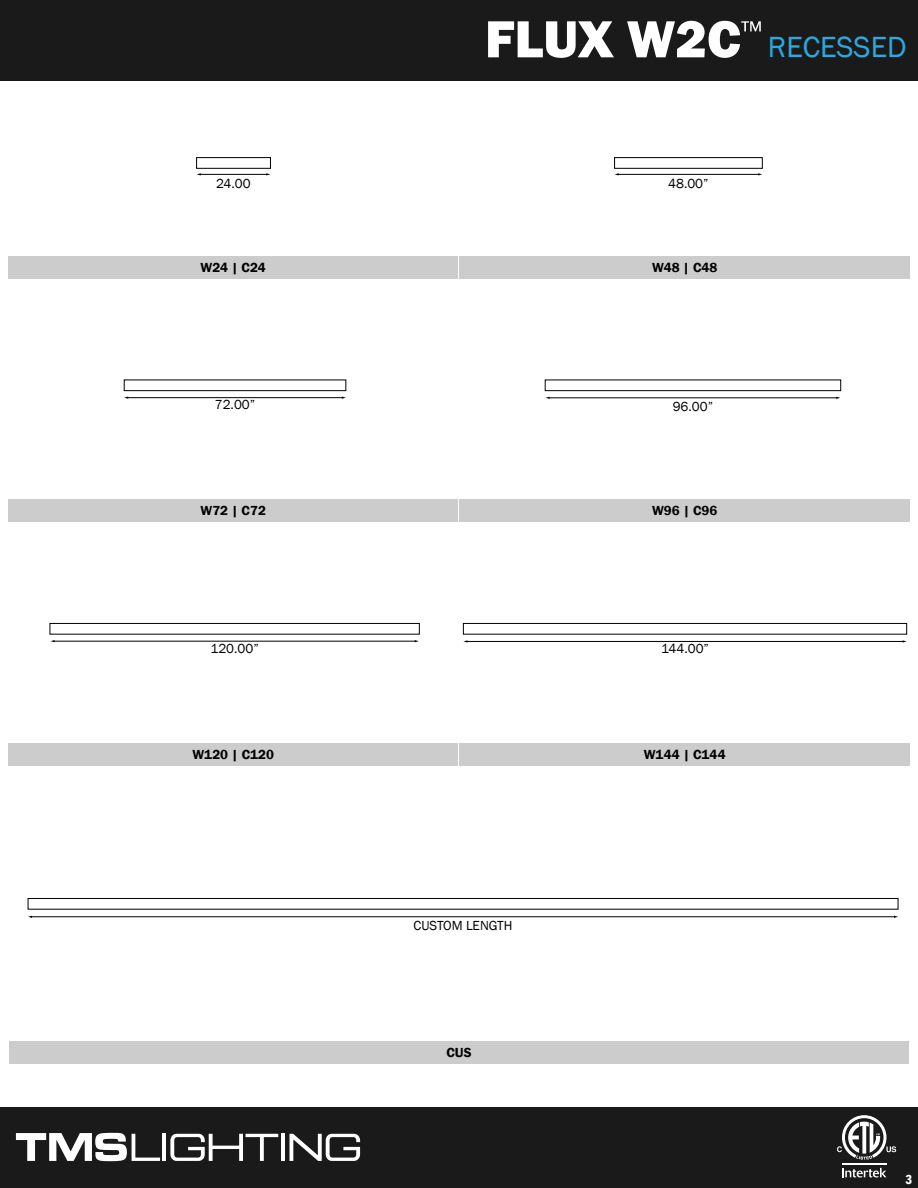
<style>
.page{position:relative;width:918px;height:1188px;background:#fff}
.page>*{position:absolute;margin:0;border:0;box-sizing:border-box;transform-origin:0 0}
.t1{font:800 54px "Franklin Gothic";color:#fff}
.t2{font:30px "Franklin Gothic";color:#29abe2}
.t3{font:600 13.5px "Franklin Gothic";color:#000}
.t4{font:13.5px "Franklin Gothic";color:#000}
.t5{font:600 condensed 13.5px "Franklin Gothic";color:#fff}
.s1{font-weight:800;font-size:54px;color:#fff}
</style>
<div class="page">
<div style="left:0;top:1107px;width:918px;height:81px;background:#1a1a1a"></div>
<svg style="left:16px;top:1133px;width:144px;height:28px"></svg>
<hr style="left:162px;top:1134px;width:4px;height:27px;background:#fff">
<svg style="left:170px;top:1134px;width:108px;height:27px"></svg>
<hr style="left:281px;top:1134px;width:4px;height:27px;background:#fff">
<svg style="left:289px;top:1134px;width:71px;height:27px"></svg>
<svg style="left:842px;top:1168px;width:44px;height:9px"></svg>
<hr style="left:842px;top:1163px;width:44px;height:1px;background:#fff">
<svg style="left:837px;top:1115px;width:59px;height:45px"></svg>
<div style="left:8px;top:256px;width:450px;height:22px;background:#ccc"></div>
<div style="left:460px;top:256px;width:450px;height:22px;background:#ccc"></div>
<div style="left:8px;top:500px;width:450px;height:22px;background:#ccc"></div>
<div style="left:460px;top:500px;width:450px;height:22px;background:#ccc"></div>
<div style="left:8px;top:744px;width:450px;height:22px;background:#ccc"></div>
<div style="left:460px;top:744px;width:450px;height:22px;background:#ccc"></div>
<div style="left:9px;top:1041px;width:900px;height:23px;background:#ccc"></div>
<div style="left:196px;top:157px;width:75px;height:12px;border:1px solid #000"></div>
<hr style="left:200px;top:174px;width:67px;height:1px;background:#000">
<div style="left:614px;top:157px;width:149px;height:12px;border:1px solid #000"></div>
<hr style="left:618px;top:174px;width:141px;height:1px;background:#000">
<div style="left:124px;top:380px;width:222px;height:11px;border:1px solid #000"></div>
<hr style="left:127px;top:397px;width:216px;height:1px;background:#000">
<div style="left:545px;top:380px;width:296px;height:11px;border:1px solid #000"></div>
<hr style="left:549px;top:398px;width:288px;height:1px;background:#000">
<div style="left:50px;top:623px;width:370px;height:11px;border:1px solid #000"></div>
<hr style="left:54px;top:641px;width:361px;height:1px;background:#000">
<div style="left:463px;top:623px;width:444px;height:11px;border:1px solid #000"></div>
<hr style="left:467px;top:641px;width:436px;height:1px;background:#000">
<div style="left:28px;top:898px;width:870px;height:11px;border:1px solid #000"></div>
<hr style="left:31px;top:917px;width:864px;height:1px;background:#000">
<div style="left:0;top:0;width:918px;height:81px;background:#1a1a1a"></div>
<svg style="left:741px;top:21px;width:20px;height:10px"></svg>
<h1 class="t1" style="left:396px;top:4px;width:346px">FLUX CEILING</h1>
<h2 class="t2" style="left:485px;top:29px;width:423px"><span class="s1">FLUX W2C</span> RECESSED</h2>
<p class="t4" style="left:216px;top:175px;width:36px">24.00</p>
<p class="t4" style="left:668px;top:175px;width:42px">48.00”</p>
<p class="t3" style="left:201px;top:259px;width:67px">W24 | C24</p>
<p class="t3" style="left:652px;top:259px;width:67px">W48 | C48</p>
<p class="t4" style="left:215px;top:396px;width:42px">72.00”</p>
<p class="t4" style="left:673px;top:398px;width:42px">96.00”</p>
<p class="t3" style="left:201px;top:503px;width:67px">W72 | C72</p>
<p class="t3" style="left:652px;top:503px;width:67px">W96 | C96</p>
<p class="t4" style="left:210px;top:641px;width:50px">120.00”</p>
<p class="t4" style="left:661px;top:640px;width:50px">144.00”</p>
<p class="t3" style="left:192px;top:747px;width:83px">W120 | C120</p>
<p class="t3" style="left:644px;top:747px;width:83px">W144 | C144</p>
<p class="t4" style="left:414px;top:917px;width:100px">CUSTOM LENGTH</p>
<p class="t3" style="left:446px;top:1044px;width:27px">CUS</p>
<p class="t5" style="left:906px;top:1170px;width:8px">3</p>
</div>
